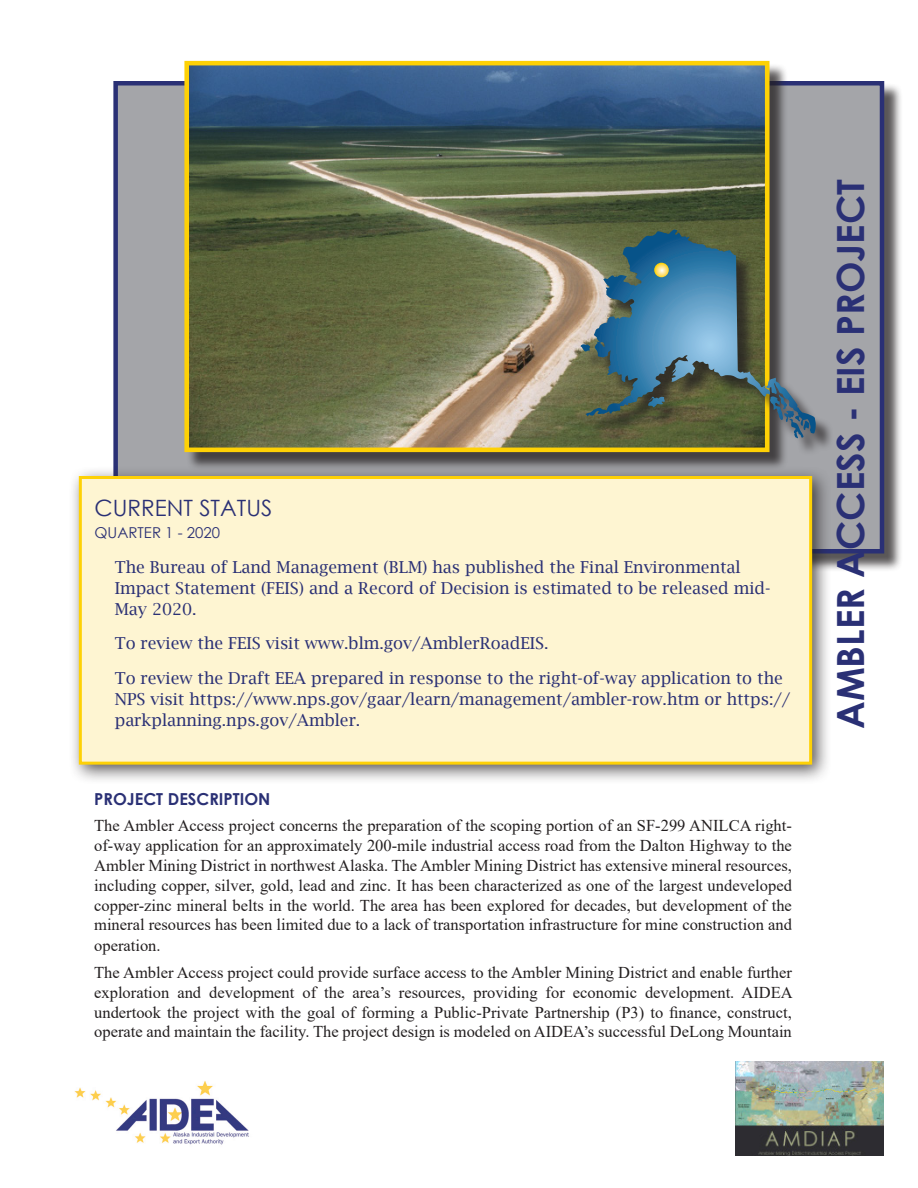
<style>
.page{position:relative;width:918px;height:1188px;background:#fff}
.page>*{position:absolute;margin:0;border:0;box-sizing:border-box;transform-origin:0 0}
.Project_title{font:700 37.5px "Century Gothic";color:#2a3075}
.Current_status_heade{font:22.5px "Century Gothic";color:#2a3075}
.subtitile{font:16.5px/20px "Times New Roman";color:#231f20;text-align:justify}
.Current_status_copy{font:16.5px/21px "Lucida Bright";color:#2a3075}
.subtitile-2{font:700 16.5px "Century Gothic";color:#2a3075}
.Current_Status_date{font:15px "Century Gothic";color:#2a3075}
</style>
<div class="page">
<div style="left:116px;top:83px;width:787px;height:489px;background:#231f20;opacity:.75"></div>
<div style="left:113px;top:81px;width:771px;height:473px;background:#a4a5a9;border:4px solid #2a3075"></div>
<img style="left:74px;top:1081px;width:175px;height:64px">
<img style="left:735px;top:1062px;width:149px;height:93px">
<div style="left:187px;top:63px;width:601px;height:408px;background:#231f20;opacity:.75"></div>
<img style="left:190px;top:67px;width:574px;height:379px">
<div style="left:184px;top:61px;width:586px;height:391px;border:5px solid #fed105"></div>
<div style="left:584px;top:233px;width:250px;height:223px;background:#231f20;opacity:.75"></div>
<svg style="left:603px;top:230px;width:71px;height:66px;background:#37687a"></svg>
<svg style="left:654px;top:263px;width:15px;height:14px"></svg>
<div style="left:68px;top:465px;width:764px;height:320px;background:#231f20;opacity:.75"></div>
<div style="left:79px;top:476px;width:733px;height:289px;background:#fef5d2;border:3px solid #fed105"></div>
<p class="Current_status_heade" style="left:94px;top:493px;width:179px">CURRENT STATUS</p>
<p class="Current_Status_date" style="left:94px;top:522px;width:127px">QUARTER 1 - 2020</p>
<p class="Current_status_copy" style="left:115px;top:556px;width:657px">The Bureau of Land Management (BLM) has published the Final Environmental<br>Impact Statement (FEIS) and a Record of Decision is estimated to be released mid-<br>May 2020.</p>
<p class="Current_status_copy" style="left:115px;top:633px;width:435px">To review the FEIS visit www.blm.gov/AmblerRoadEIS.</p>
<p class="Current_status_copy" style="left:115px;top:667px;width:677px">To review the Draft EEA prepared in response to the right-of-way application to the<br>NPS visit https://www.nps.gov/gaar/learn/management/ambler-row.htm or https:// parkplanning.nps.gov/Ambler.</p>
<p class="subtitile-2" style="left:94px;top:786px;width:178px">PROJECT DESCRIPTION</p>
<p class="subtitile" style="left:94px;top:815px;width:699px">The Ambler Access project concerns the preparation of the scoping portion of an SF-299 ANILCA right&shy;of-way application for an approximately 200-mile industrial access road from the Dalton Highway to the Ambler Mining District in northwest Alaska. The Ambler Mining District has extensive mineral resources, including copper, silver, gold, lead and zinc. It has been characterized as one of the largest undeveloped copper-zinc mineral belts in the world. The area has been explored for decades, but development of the mineral resources has been limited due to a lack of transportation infrastructure for mine construction and operation.</p>
<p class="subtitile" style="left:94px;top:962px;width:700px">The Ambler Access project could provide surface access to the Ambler Mining District and enable further exploration and development of the area’s resources, providing for economic development. AIDEA undertook the project with the goal of forming a Public-Private Partnership (P3) to finance, construct, operate and maintain the facility. The project design is modeled on AIDEA’s successful DeLong Mountain</p>
<p class="Project_title" style="left:822px;top:729px;width:551px;rotate:-90deg">AMBLER ACCESS - EIS PROJECT</p>
</div>
